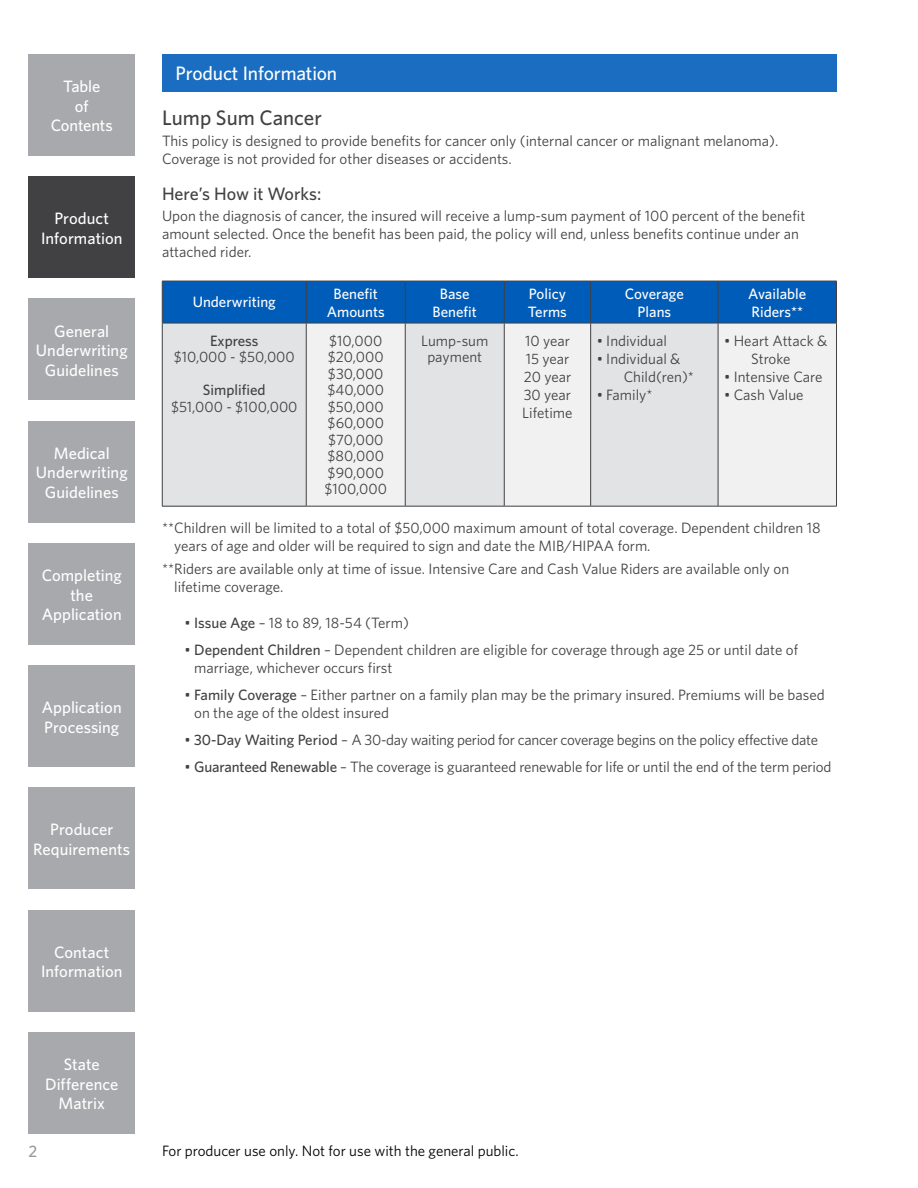
<style>
.page{position:relative;width:918px;height:1188px;background:#fff}
.page>*{position:absolute;margin:0;border:0;box-sizing:border-box;transform-origin:0 0}
.t1{font:500 21px "Whitney";color:#414042}
.t2{font:500 19.5px "Whitney";letter-spacing:-.01em;color:#fff}
.t3{font:500 18px "Whitney";color:#414042}
.t4{font:500 16.5px/19.5px "Whitney";color:#fff;text-align:center}
.t5{font:500 16.5px "Whitney";color:#999}
.t6{font:15px/18px "Whitney";color:#414042}
.t7{font:15px "Whitney";letter-spacing:-.02em;color:#414042}
.t8{font:500 15px/18px "Whitney";color:#fff;text-align:center}
.t9{font:15px "Whitney";color:#000}
.t10{font:500 15px "Whitney";color:#414042}
.s1{font-weight:500}
</style>
<div class="page">
<div style="left:162px;top:54px;width:675px;height:37px;background:#1a6dc0"></div>
<div style="left:28px;top:176px;width:107px;height:102px;background:#414042"></div>
<div style="left:28px;top:298px;width:107px;height:102px;background:#a7a9ac"></div>
<div style="left:28px;top:421px;width:107px;height:102px;background:#a7a9ac"></div>
<div style="left:28px;top:543px;width:107px;height:102px;background:#a7a9ac"></div>
<div style="left:28px;top:54px;width:107px;height:102px;background:#a7a9ac"></div>
<div style="left:28px;top:665px;width:107px;height:102px;background:#a7a9ac"></div>
<div style="left:28px;top:788px;width:107px;height:102px;background:#a7a9ac"></div>
<div style="left:28px;top:910px;width:107px;height:102px;background:#a7a9ac"></div>
<div style="left:28px;top:1032px;width:107px;height:102px;background:#a7a9ac"></div>
<div style="left:163px;top:282px;width:673px;height:41px;background:#005cb9"></div>
<div style="left:162px;top:323px;width:144px;height:183px;background:#e2e3e4"></div>
<div style="left:307px;top:324px;width:529px;height:182px;background:#f1f1f2"></div>
<svg style="left:406px;top:324px;width:312px;height:182px;fill:#e2e3e4"></svg>
<hr style="left:162px;top:281px;width:144px;height:1px;background:#414042">
<hr style="left:162px;top:281px;width:1px;height:42px;background:#414042">
<hr style="left:306px;top:281px;width:99px;height:1px;background:#414042">
<hr style="left:306px;top:281px;width:1px;height:42px;background:#414042">
<hr style="left:405px;top:281px;width:99px;height:1px;background:#414042">
<hr style="left:405px;top:281px;width:1px;height:42px;background:#414042">
<hr style="left:504px;top:281px;width:87px;height:1px;background:#414042">
<hr style="left:504px;top:281px;width:1px;height:42px;background:#414042">
<hr style="left:591px;top:281px;width:127px;height:1px;background:#414042">
<hr style="left:590px;top:281px;width:1px;height:42px;background:#414042">
<hr style="left:718px;top:281px;width:119px;height:1px;background:#414042">
<hr style="left:718px;top:281px;width:1px;height:42px;background:#414042">
<hr style="left:836px;top:281px;width:1px;height:42px;background:#414042">
<hr style="left:162px;top:323px;width:144px;height:1px;background:#414042">
<hr style="left:162px;top:323px;width:1px;height:183px;background:#414042">
<hr style="left:306px;top:323px;width:99px;height:1px;background:#414042">
<hr style="left:306px;top:323px;width:1px;height:183px;background:#414042">
<hr style="left:405px;top:323px;width:99px;height:1px;background:#414042">
<hr style="left:405px;top:323px;width:1px;height:183px;background:#414042">
<hr style="left:504px;top:323px;width:87px;height:1px;background:#414042">
<hr style="left:504px;top:323px;width:1px;height:183px;background:#414042">
<hr style="left:591px;top:323px;width:127px;height:1px;background:#414042">
<hr style="left:590px;top:323px;width:1px;height:183px;background:#414042">
<hr style="left:718px;top:323px;width:119px;height:1px;background:#414042">
<hr style="left:718px;top:323px;width:1px;height:183px;background:#414042">
<hr style="left:836px;top:323px;width:1px;height:183px;background:#414042">
<hr style="left:162px;top:506px;width:144px;height:1px;background:#414042">
<hr style="left:306px;top:506px;width:99px;height:1px;background:#414042">
<hr style="left:405px;top:506px;width:99px;height:1px;background:#414042">
<hr style="left:504px;top:506px;width:87px;height:1px;background:#414042">
<hr style="left:591px;top:506px;width:127px;height:1px;background:#414042">
<hr style="left:718px;top:506px;width:119px;height:1px;background:#414042">
<p class="t4" style="left:51px;top:76px;width:64px">Table<br>of<br>Contents</p>
<p class="t4" style="left:41px;top:208px;width:83px">Product<br>Information</p>
<p class="t4" style="left:36px;top:321px;width:93px">General<br>Underwriting<br>Guidelines</p>
<p class="t4" style="left:36px;top:443px;width:93px">Medical<br>Underwriting<br>Guidelines</p>
<p class="t4" style="left:42px;top:565px;width:82px">Completing the<br>Application</p>
<p class="t4" style="left:42px;top:697px;width:81px;text-align:left">Application<br>Processing</p>
<p class="t4" style="left:33px;top:820px;width:98px">Producer<br>Requirements</p>
<h2 class="t2" style="left:176px;top:61px;width:163px">Product Information</h2>
<h1 class="t1" style="left:162px;top:104px;width:161px">Lump Sum Cancer</h1>
<p class="t6" style="left:162px;top:131px;width:618px">This policy is designed to provide benefits for cancer only (internal cancer or malignant melanoma).<br>Coverage is not provided for other diseases or accidents.</p>
<p class="t3" style="left:162px;top:182px;width:161px">Here’s How it Works:</p>
<p class="t6" style="left:162px;top:206px;width:645px">Upon the diagnosis of cancer, the insured will receive a lump-sum payment of 100 percent of the benefit amount selected. Once the benefit has been paid, the policy will end, unless benefits continue under an attached rider.</p>
<p class="t8" style="left:193px;top:292px;width:85px">Underwriting</p>
<p class="t8" style="left:327px;top:285px;width:59px">Benefit<br>Amounts</p>
<p class="t8" style="left:433px;top:285px;width:46px">Base<br>Benefit</p>
<p class="t8" style="left:528px;top:285px;width:40px;text-align:left">Policy<br>Terms</p>
<p class="t8" style="left:625px;top:285px;width:60px">Coverage<br>Plans</p>
<p class="t8" style="left:748px;top:285px;width:60px;text-align:left">Available<br>Riders**</p>
<p class="t10" style="left:210px;top:330px;width:50px">Express</p>
<p class="t6" style="left:174px;top:347px;width:123px">$10,000 - $50,000</p>
<p class="t10" style="left:203px;top:380px;width:64px">Simplified</p>
<p class="t6" style="left:171px;top:397px;width:128px">$51,000 - $100,000</p>
<p class="t6" style="left:325px;top:332px;width:64px;line-height:16.5px;text-align:center">$10,000 $20,000 $30,000 $40,000 $50,000 $60,000 $70,000 $80,000 $90,000 $100,000</p>
<p class="t6" style="left:421px;top:332px;width:69px;line-height:16.5px;text-align:center">Lump-sum payment</p>
<p class="t6" style="left:522px;top:331px;width:52px">10 year<br>15 year<br>20 year<br>30 year<br>Lifetime</p>
<p class="t6" style="left:597px;top:331px;width:72px">• Individual</p>
<p class="t6" style="left:751px;top:331px;width:78px;text-indent:-27px">• Heart Attack &amp;<br>Stroke</p>
<p class="t6" style="left:724px;top:367px;width:100px">• Intensive Care</p>
<p class="t6" style="left:724px;top:385px;width:81px">• Cash Value</p>
<p class="t6" style="left:624px;top:349px;width:72px;text-indent:-27px">• Individual &amp;<br>Child(ren)*</p>
<p class="t6" style="left:597px;top:385px;width:57px">• Family*</p>
<p class="t6" style="left:174px;top:519px;width:648px;text-indent:-12px">**Children will be limited to a total of $50,000 maximum amount of total coverage. Dependent children 18 years of age and older will be required to sign and date the MIB/HIPAA form.</p>
<p class="t6" style="left:174px;top:559px;width:617px;text-indent:-12px">**Riders are available only at time of issue. Intensive Care and Cash Value Riders are available only on lifetime coverage.</p>
<p class="t6" style="left:185px;top:613px;width:226px">• <span class="s1">Issue Age</span> – 18 to 89, 18-54 (Term)</p>
<p class="t6" style="left:194px;top:640px;width:606px;text-indent:-10px">• <span class="s1">Dependent Children</span> – Dependent children are eligible for coverage through age 25 or until date of marriage, whichever occurs first</p>
<p class="t6" style="left:194px;top:685px;width:632px;text-indent:-10px">• <span class="s1">Family Coverage</span> – Either partner on a family plan may be the primary insured. Premiums will be based on the age of the oldest insured</p>
<p class="t7" style="left:185px;top:730px;width:635px">• <span class="s1">30-Day Waiting Period</span> – A 30-day waiting period for cancer coverage begins on the policy effective date</p>
<p class="t6" style="left:185px;top:757px;width:649px">• <span class="s1">Guaranteed Renewable</span> – The coverage is guaranteed renewable for life or until the end of the term period</p>
<p class="t4" style="left:41px;top:942px;width:83px">Contact<br>Information</p>
<p class="t4" style="left:45px;top:1054px;width:75px">State<br>Difference<br>Matrix</p>
<p class="t5" style="left:28px;top:1140px;width:10px">2</p>
<p class="t9" style="left:162px;top:1141px;width:358px">For producer use only. Not for use with the general public.</p>
</div>
